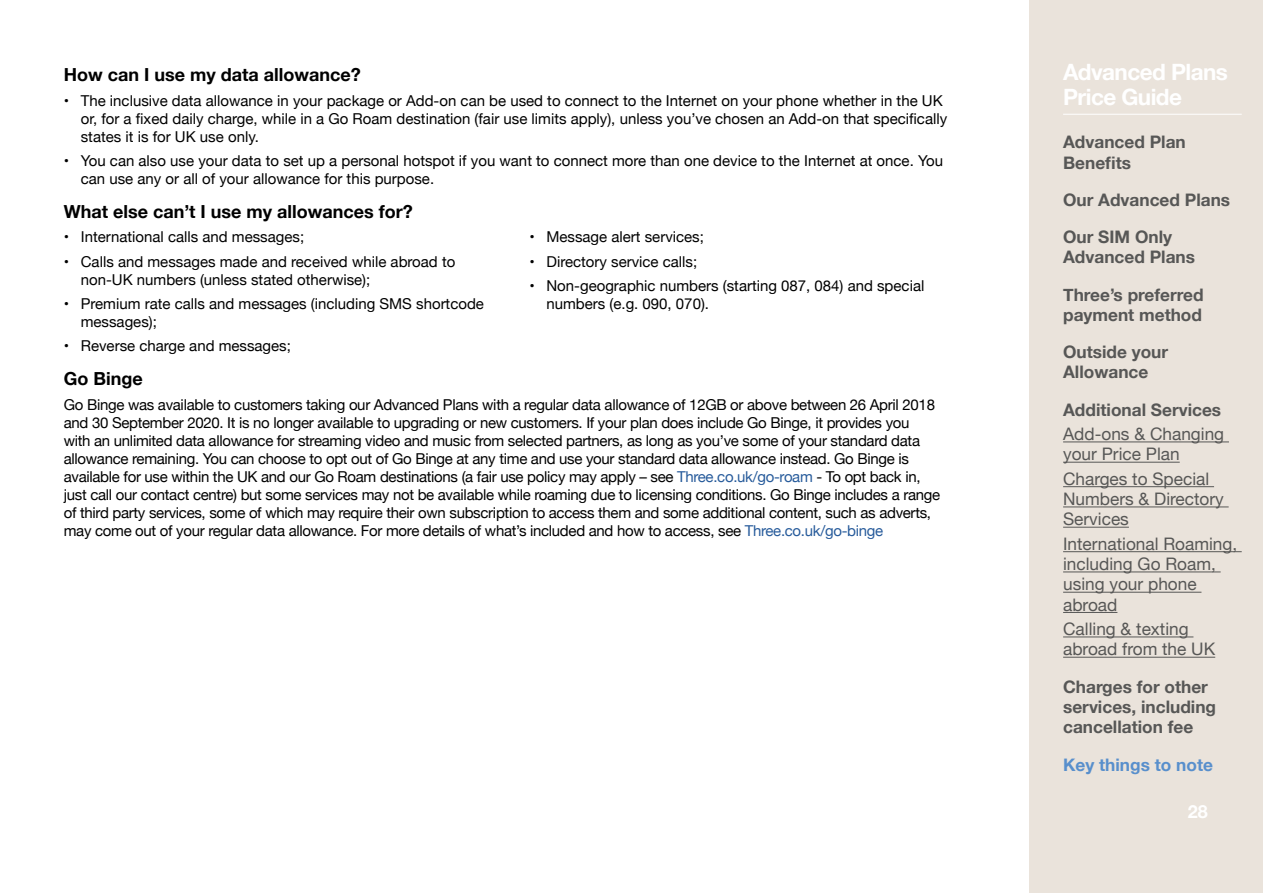
<style>
.page{position:relative;width:1263px;height:893px;background:#fff}
.page>*{position:absolute;margin:0;border:0;box-sizing:border-box;transform-origin:0 0}
.t1{font:700 22.5px/25.5px "Helvetica Neue";letter-spacing:-.025em;color:#fff}
.t2{font:700 18px "Helvetica Neue";color:#000}
.t3{font:700 18px "Helvetica Neue";color:#fff}
.t4{font:700 17.25px/37.2px "Helvetica Neue";color:#575756}
.t5{font:17.25px/20.2px "Helvetica Neue";color:#575756}
.t6{font:700 17.25px "Helvetica Neue";color:#588fcc}
.t7{font:15px/18px "Helvetica Neue";letter-spacing:-.02em;color:#000}
.t8{font:15px/18px "Helvetica Neue";color:#000}
.s1{color:#275b9b}
</style>
<div class="page">
<div style="left:1029px;top:0;width:234px;height:893px;background:#eae3db"></div>
<hr style="left:1063px;top:114px;width:179px;height:1px;background:#fff">
<hr style="left:1063px;top:441px;width:166px;height:1px;background:#575756">
<hr style="left:1063px;top:462px;width:117px;height:1px;background:#575756">
<hr style="left:1063px;top:486px;width:151px;height:1px;background:#575756">
<hr style="left:1063px;top:506px;width:166px;height:1px;background:#575756">
<hr style="left:1063px;top:527px;width:66px;height:1px;background:#575756">
<hr style="left:1063px;top:551px;width:179px;height:1px;background:#575756">
<hr style="left:1063px;top:571px;width:158px;height:1px;background:#575756">
<hr style="left:1063px;top:592px;width:138px;height:1px;background:#575756">
<hr style="left:1063px;top:612px;width:54px;height:1px;background:#575756">
<hr style="left:1063px;top:636px;width:130px;height:1px;background:#575756">
<hr style="left:1063px;top:657px;width:152px;height:1px;background:#575756">
<p class="t2" style="left:64px;top:61px;width:298px">How can I use my data allowance?</p>
<p class="t8" style="left:81px;top:92px;width:868px;text-indent:-17px">• The inclusive data allowance in your package or Add-on can be used to connect to the Internet on your phone whether in the UK or, for a fixed daily charge, while in a Go Roam destination (fair use limits apply), unless you’ve chosen an Add-on that specifically states it is for UK use only.</p>
<p class="t8" style="left:81px;top:153px;width:864px;text-indent:-17px">• You can also use your data to set up a personal hotspot if you want to connect more than one device to the Internet at once. You can use any or all of your allowance for this purpose.</p>
<p class="t2" style="left:64px;top:197px;width:350px">What else can’t I use my allowances for?</p>
<p class="t8" style="left:64px;top:229px;width:242px">• International calls and messages;</p>
<p class="t8" style="left:81px;top:253px;width:376px;text-indent:-17px">• Calls and messages made and received while abroad to non-UK numbers (unless stated otherwise);</p>
<p class="t8" style="left:81px;top:295px;width:405px;text-indent:-17px">• Premium rate calls and messages (including SMS shortcode messages);</p>
<p class="t8" style="left:64px;top:338px;width:229px">• Reverse charge and messages;</p>
<p class="t8" style="left:529px;top:229px;width:176px">• Message alert services;</p>
<p class="t8" style="left:529px;top:253px;width:169px">• Directory service calls;</p>
<p class="t8" style="left:546px;top:277px;width:379px;text-indent:-17px">• Non-geographic numbers (starting 087, 084) and special numbers (e.g. 090, 070).</p>
<p class="t2" style="left:64px;top:365px;width:80px">Go Binge</p>
<p class="t7" style="left:64px;top:396px;width:878px">Go Binge was available to customers taking our Advanced Plans with a regular data allowance of 12GB or above between 26 April 2018 and 30 September 2020. It is no longer available to upgrading or new customers. If your plan does include Go Binge, it provides you<br>with an unlimited data allowance for streaming video and music from selected partners, as long as you’ve some of your standard data allowance remaining. You can choose to opt out of Go Binge at any time and use your standard data allowance instead. Go Binge is available for use within the UK and our Go Roam destinations (a fair use policy may apply – see <span class="s1">Three.co.uk/go-roam</span> - To opt back in, just call our contact centre) but some services may not be available while roaming due to licensing conditions. Go Binge includes a range of third party services, some of which may require their own subscription to access them and some additional content, such as adverts, may come out of your regular data allowance. For more details of what’s included and how to access, see <span class="s1">Three.co.uk/go-binge</span></p>
<h1 class="t1" style="left:1063px;top:60px;width:166px">Advanced Plans<br>Price Guide</h1>
<p class="t4" style="left:1063px;top:133px;width:124px;line-height:20.2px">Advanced Plan<br>Benefits</p>
<p class="t4" style="left:1063px;top:182px;width:169px">Our Advanced Plans<br>Our SIM Only</p>
<p class="t4" style="left:1063px;top:239px;width:142px">Advanced Plans<br>Three’s preferred</p>
<p class="t4" style="left:1063px;top:297px;width:140px">payment method<br>Outside your</p>
<p class="t4" style="left:1063px;top:354px;width:160px">Allowance<br>Additional Services</p>
<p class="t5" style="left:1063px;top:425px;width:163px">Add-ons &amp; Changing your Price Plan</p>
<p class="t5" style="left:1063px;top:470px;width:162px">Charges to Special<br>Numbers &amp; Directory<br>Services</p>
<p class="t5" style="left:1063px;top:535px;width:176px">International Roaming, including Go Roam, using your phone abroad</p>
<p class="t5" style="left:1063px;top:620px;width:154px">Calling &amp; texting abroad from the UK</p>
<p class="t4" style="left:1063px;top:677px;width:154px;line-height:20.2px">Charges for other services, including cancellation fee</p>
<p class="t6" style="left:1063px;top:751px;width:151px">Key things to note</p>
<p class="t3" style="left:1188px;top:797px;width:22px">28</p>
</div>
